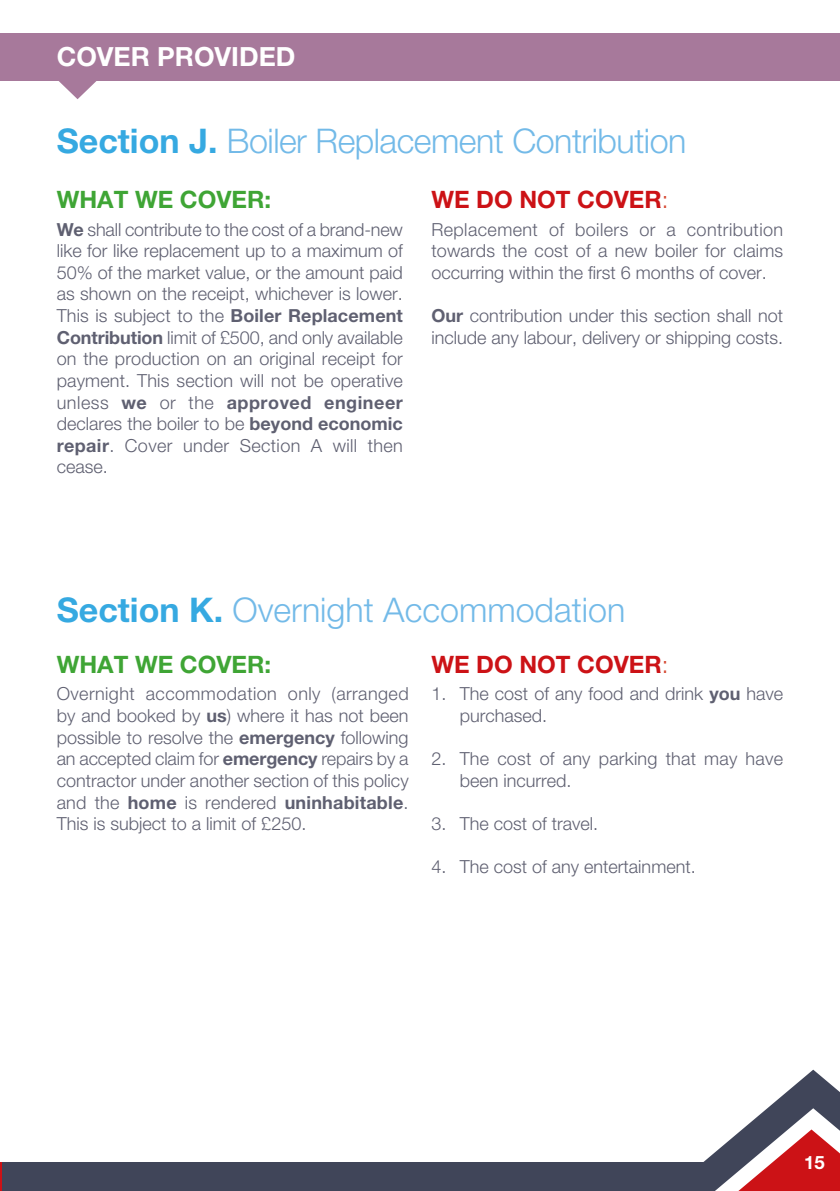
<style>
.page{position:relative;width:840px;height:1191px;background:#fff}
.page>*{position:absolute;margin:0;border:0;box-sizing:border-box;transform-origin:0 0}
.t1{font:300 34px "Helvetica Neue";letter-spacing:-.015em;color:#73bae8}
.t2{font:700 26.4px "Helvetica Neue";color:#fff}
.t3{font:700 24px "Helvetica Neue";color:#cc1216}
.t4{font:700 24px "Helvetica Neue";color:#3fa535}
.t5{font:700 18.4px "Helvetica Neue";color:#fff}
.t6{font:300 18px/21.6px "Helvetica Neue";color:#5f6071;text-align:justify}
.s1{font-weight:700;color:#36a9e1}
.s2{font-weight:700}
.s3{font-weight:300;color:#d64c35}
</style>
<div class="page">
<div style="left:0;top:34px;width:839px;height:47px;background:#a7799b"></div>
<svg style="left:59px;top:81px;width:38px;height:18px"></svg>
<div style="left:2px;top:1162px;width:707px;height:29px;background:#404559"></div>
<svg style="left:703px;top:1069px;width:136px;height:122px"></svg>
<hr style="left:743px;top:1188px;width:96px;height:3px;background:#cc1216">
<h2 class="t2" style="left:57px;top:40px;width:240px">COVER PROVIDED</h2>
<h1 class="t1" style="left:57px;top:120px;width:630px"><span class="s1">Section J.</span> Boiler Replacement Contribution</h1>
<h3 class="t4" style="left:57px;top:185px;width:216px">WHAT WE COVER:</h3>
<p class="t6" style="left:57px;top:218px;width:347px"><span class="s2">We</span> shall contribute to the cost of a brand-new like for like replacement up to a maximum of 50% of the market value, or the amount paid as shown on the receipt, whichever is lower.<br>This is subject to the <span class="s2">Boiler Replacement Contribution</span> limit of £500, and only available on the production on an original receipt for payment. This section will not be operative unless <span class="s2">we</span> or the <span class="s2">approved engineer </span>declares the boiler to be <span class="s2">beyond economic repair</span>. Cover under Section A will then cease.</p>
<h3 class="t3" style="left:431px;top:185px;width:238px">WE DO NOT COVER<span class="s3">:</span></h3>
<p class="t6" style="left:431px;top:218px;width:353px">Replacement of boilers or a contribution towards the cost of a new boiler for claims occurring within the first 6 months of cover.</p>
<p class="t6" style="left:431px;top:304px;width:353px"><span class="s2">Our</span> contribution under this section shall not include any labour, delivery or shipping costs.</p>
<h1 class="t1" style="left:57px;top:589px;width:570px"><span class="s1">Section K.</span> Overnight Accommodation</h1>
<h3 class="t4" style="left:57px;top:650px;width:216px">WHAT WE COVER:</h3>
<p class="t6" style="left:57px;top:683px;width:353px">Overnight accommodation only (arranged by and booked by <span class="s2">us</span>) where it has not been possible to resolve the <span class="s2">emergency</span> following an accepted claim for <span class="s2">emergency</span> repairs by a contractor under another section of this policy and the <span class="s2">home</span> is rendered <span class="s2">uninhabitable</span>.<br>This is subject to a limit of £250.</p>
<h3 class="t3" style="left:431px;top:650px;width:238px">WE DO NOT COVER<span class="s3">:</span></h3>
<p class="t6" style="left:459px;top:683px;width:325px;text-indent:-28px">1. The cost of any food and drink <span class="s2">you</span> have purchased.</p>
<p class="t6" style="left:459px;top:747px;width:324px;text-indent:-28px">2. The cost of any parking that may have been incurred.</p>
<p class="t6" style="left:431px;top:812px;width:168px">3. The cost of travel.</p>
<p class="t6" style="left:431px;top:855px;width:266px">4. The cost of any entertainment.</p>
<p class="t5" style="left:803px;top:1151px;width:22px">15</p>
</div>
